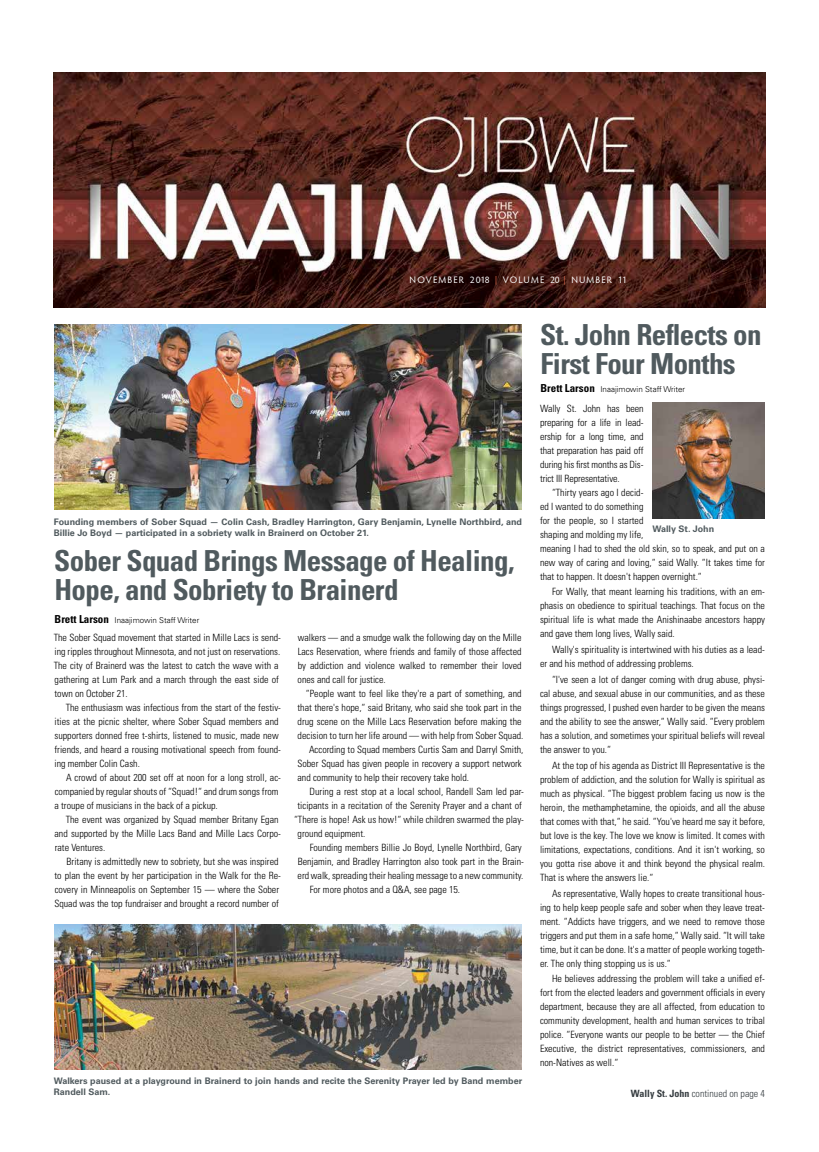
<style>
.page{position:relative;width:819px;height:1152px;background:#fff}
.page>*{position:absolute;margin:0;border:0;box-sizing:border-box;transform-origin:0 0}
.t1{font:700 condensed 29px/29px "Univers LT Std";letter-spacing:-.02em;color:#505a5e}
.t2{font:300 condensed 10px/14px "Univers LT Std";color:#000;text-align:justify}
.t3{font:300 condensed 10px "Univers LT Std";color:#363d41}
.t4{font:9.5px "Hypatia Sans Pro";letter-spacing:.11em;color:#fff}
.t5{font:700 9px/10.8px "Univers LT Std";color:#505a5e}
.t6{font:300 8px "Univers LT Std";color:#000}
.s1{color:#d86347}
.s2{font-weight:700;font-stretch:condensed;font-size:11px}
.s3{font-weight:700}
</style>
<div class="page">
<img style="left:54px;top:72px;width:711px;height:235px">
<img style="left:652px;top:402px;width:113px;height:116px">
<img style="left:54px;top:324px;width:468px;height:185px">
<img style="left:54px;top:924px;width:468px;height:146px">
<p class="t4" style="left:410px;top:274px;width:219px">NOVEMBER 2018 <span class="s1">|</span> VOLUME 20 <span class="s1">|</span> NUMBER 11</p>
<p class="t5" style="left:54px;top:516px;width:470px">Founding members of Sober Squad — Colin Cash, Bradley Harrington, Gary Benjamin, Lynelle Northbird, and<br>Billie Jo Boyd — participated in a sobriety walk in Brainerd on October 21.</p>
<h1 class="t1" style="left:54px;top:547px;width:462px">Sober Squad Brings Message of Healing,<br>Hope, and Sobriety to Brainerd</h1>
<p class="t6" style="left:55px;top:615px;width:146px"><span class="s2">Brett Larson</span> Inaajimowin Staff Writer</p>
<p class="t2" style="left:54px;top:631px;width:229px;text-align:left">The Sober Squad movement that started in Mille Lacs is send&shy;ing ripples throughout Minnesota, and not just on reservations.<br>The city of Brainerd was the latest to catch the wave with a gathering at Lum Park and a march through the east side of town on October 21.</p>
<p class="t2" style="left:54px;top:701px;width:228px;text-align:left;text-indent:11px">The enthusiasm was infectious from the start of the festiv&shy;ities at the picnic shelter, where Sober Squad members and supporters donned free t-shirts, listened to music, made new friends, and heard a rousing motivational speech from found&shy;ing member Colin Cash.</p>
<p class="t2" style="left:55px;top:771px;width:228px;text-align:left;text-indent:12px">A crowd of about 200 set off at noon for a long stroll, ac&shy;companied by regular shouts of “Squad!“ and drum songs from a troupe of musicians in the back of a pickup.</p>
<p class="t2" style="left:55px;top:813px;width:228px;text-align:left;text-indent:11px">The event was organized by Squad member Britany Egan and supported by the Mille Lacs Band and Mille Lacs Corpo&shy;rate Ventures.</p>
<p class="t2" style="left:54px;top:855px;width:228px;text-align:left;text-indent:12px">Britany is admittedly new to sobriety, but she was inspired to plan the event by her participation in the Walk for the Re&shy;covery in Minneapolis on September 15 — where the Sober Squad was the top fundraiser and brought a record number of</p>
<p class="t2" style="left:298px;top:631px;width:226px">walkers — and a smudge walk the following day on the Mille Lacs Reservation, where friends and family of those affected by addiction and violence walked to remember their loved ones and call for justice.</p>
<p class="t2" style="left:306px;top:687px;width:217px">“People want to feel like they're a part of something, and</p>
<p class="t2" style="left:297px;top:701px;width:226px">that there's hope,“ said Britany, who said she took part in the</p>
<p class="t2" style="left:298px;top:715px;width:225px">drug scene on the Mille Lacs Reservation before making the</p>
<p class="t2" style="left:298px;top:729px;width:227px">decision to turn her life around — with help from Sober Squad.</p>
<p class="t2" style="left:309px;top:743px;width:216px">According to Squad members Curtis Sam and Darryl Smith,</p>
<p class="t2" style="left:297px;top:757px;width:226px">Sober Squad has given people in recovery a support network</p>
<p class="t2" style="left:298px;top:771px;width:173px">and community to help their recovery take hold.</p>
<p class="t2" style="left:310px;top:785px;width:216px">During a rest stop at a local school, Randell Sam led par-</p>
<p class="t2" style="left:297px;top:799px;width:226px">ticipants in a recitation of the Serenity Prayer and a chant of</p>
<p class="t2" style="left:294px;top:813px;width:232px">“There is hope! Ask us how!“ while children swarmed the play-</p>
<p class="t2" style="left:298px;top:827px;width:69px">ground equipment.</p>
<p class="t2" style="left:310px;top:841px;width:214px">Founding members Billie Jo Boyd, Lynelle Northbird, Gary</p>
<p class="t2" style="left:298px;top:855px;width:228px">Benjamin, and Bradley Harrington also took part in the Brain-</p>
<p class="t2" style="left:298px;top:869px;width:227px">erd walk, spreading their healing message to a new community.</p>
<p class="t2" style="left:310px;top:883px;width:152px">For more photos and a Q&amp;A, see page 15.</p>
<p class="t5" style="left:54px;top:1076px;width:470px">Walkers paused at a playground in Brainerd to join hands and recite the Serenity Prayer led by Band member<br>Randell Sam.</p>
<h1 class="t1" style="left:540px;top:320px;width:223px">St. John Reflects on<br>First Four Months</h1>
<p class="t6" style="left:540px;top:384px;width:146px"><span class="s2">Brett Larson</span> Inaajimowin Staff Writer</p>
<p class="t2" style="left:540px;top:401px;width:105px">Wally St. John has been preparing for a life in lead&shy;ership for a long time, and that preparation has paid off during his first months as Dis&shy;trict III Representative.</p>
<p class="t2" style="left:540px;top:485px;width:227px;text-align:left;text-indent:12px">“Thirty years ago I decid-<br>ed I wanted to do something<br>for the people, so I started<br>shaping and molding my life,<br>meaning I had to shed the old skin, so to speak, and put on a new way of caring and loving,“ said Wally. “It takes time for that to happen. It doesn't happen overnight.“</p>
<p class="t2" style="left:540px;top:585px;width:227px;text-indent:12px">For Wally, that meant learning his traditions, with an em&shy;phasis on obedience to spiritual teachings. That focus on the spiritual life is what made the Anishinaabe ancestors happy and gave them long lives, Wally said.</p>
<p class="t2" style="left:540px;top:643px;width:226px;text-indent:12px">Wally's spirituality is intertwined with his duties as a lead&shy;er and his method of addressing problems.</p>
<p class="t2" style="left:540px;top:672px;width:227px;text-indent:12px">“I've seen a lot of danger coming with drug abuse, physi&shy;cal abuse, and sexual abuse in our communities, and as these things progressed, I pushed even harder to be given the means and the ability to see the answer,“ Wally said. “Every problem has a solution, and sometimes your spiritual beliefs will reveal the answer to you.“</p>
<p class="t2" style="left:540px;top:758px;width:227px;text-indent:12px">At the top of his agenda as District III Representative is the problem of addiction, and the solution for Wally is spiritual as much as physical. “The biggest problem facing us now is the heroin, the methamphetamine, the opioids, and all the abuse that comes with that,“ he said. “You've heard me say it before, but love is the key. The love we know is limited. It comes with limitations, expectations, conditions. And it isn't working, so you gotta rise above it and think beyond the physical realm.<br>That is where the answers lie.“</p>
<p class="t2" style="left:540px;top:886px;width:227px;text-indent:12px">As representative, Wally hopes to create transitional hous&shy;ing to help keep people safe and sober when they leave treat&shy;ment. “Addicts have triggers, and we need to remove those triggers and put them in a safe home,“ Wally said. “It will take time, but it can be done. It's a matter of people working togeth&shy;er. The only thing stopping us is us.“</p>
<p class="t2" style="left:540px;top:972px;width:227px;text-indent:12px">He believes addressing the problem will take a unified ef&shy;fort from the elected leaders and government officials in every department, because they are all affected, from education to community development, health and human services to tribal police. “Everyone wants our people to be better — the Chief Executive, the district representatives, commissioners, and non-Natives as well.“</p>
<p class="t3" style="left:631px;top:1087px;width:136px"><span class="s3">Wally St. John</span> continued on page 4</p>
<p class="t5" style="left:652px;top:524px;width:63px">Wally St. John</p>
</div>
